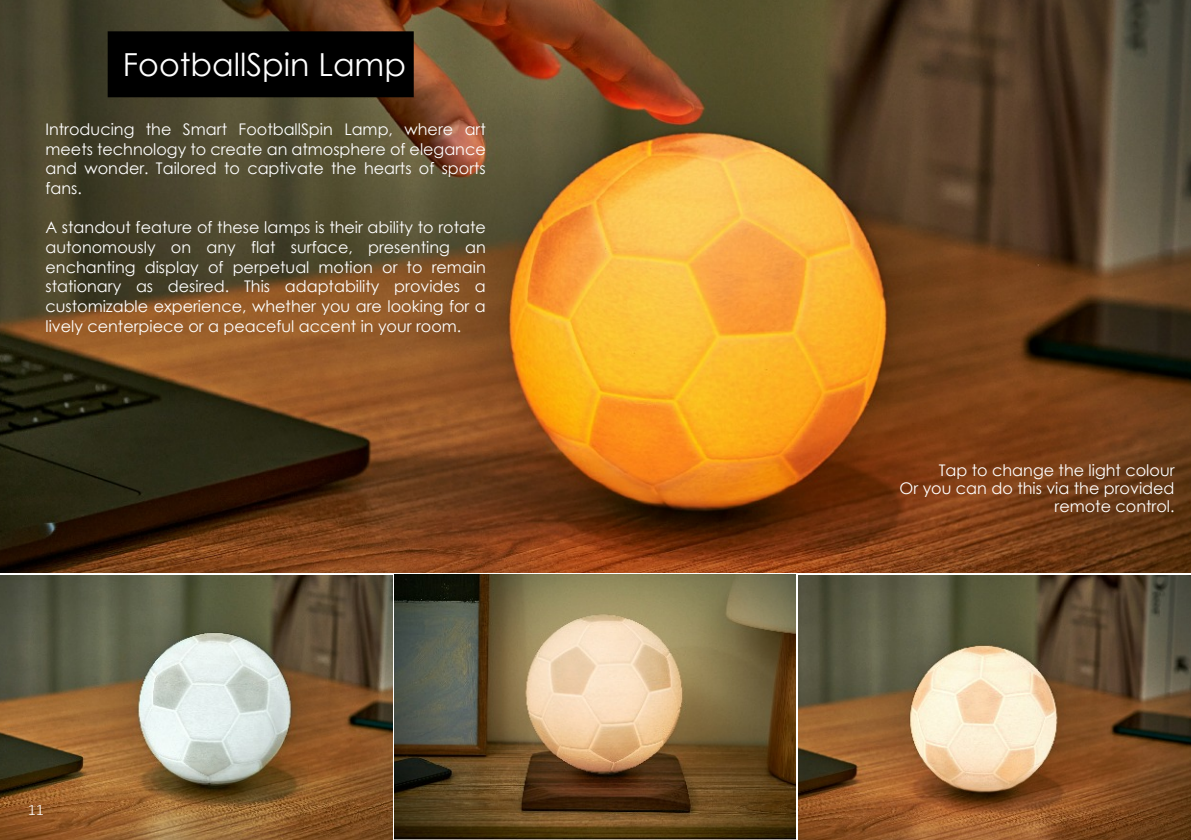
<style>
.page{position:relative;width:1191px;height:840px;background:#fff}
.page>*{position:absolute;margin:0;border:0;box-sizing:border-box;transform-origin:0 0}
.t1{font:31.6px "Century Gothic";color:#fff}
.t2{font:16px/19.6px "Century Gothic";color:#fff;text-align:justify}
.t3{font:300 16px "Calibri";color:#fff}
</style>
<div class="page">
<img style="left:0;top:0;width:1191px;height:572px">
<img style="left:0;top:575px;width:392px;height:264px">
<img style="left:394px;top:574px;width:401px;height:264px">
<img style="left:798px;top:575px;width:393px;height:264px">
<div style="left:108px;top:31px;width:306px;height:66px;background:#000;border:2px solid #000"></div>
<h1 class="t1" style="left:123px;top:52px;width:284px">FootballSpin Lamp</h1>
<p class="t2" style="left:45px;top:121px;width:442px">Introducing the Smart FootballSpin Lamp, where art meets technology to create an atmosphere of elegance and wonder. Tailored to captivate the hearts of sports fans.</p>
<p class="t2" style="left:45px;top:219px;width:442px">A standout feature of these lamps is their ability to rotate autonomously on any flat surface, presenting an enchanting display of perpetual motion or to remain stationary as desired. This adaptability provides a customizable experience, whether you are looking for a lively centerpiece or a peaceful accent in your room.</p>
<p class="t3" style="left:28px;top:802px;width:18px">11</p>
<p class="t2" style="left:899px;top:462px;width:276px;line-height:18px;text-align:right">Tap to change the light colour<br>Or you can do this via the provided remote control.</p>
</div>
